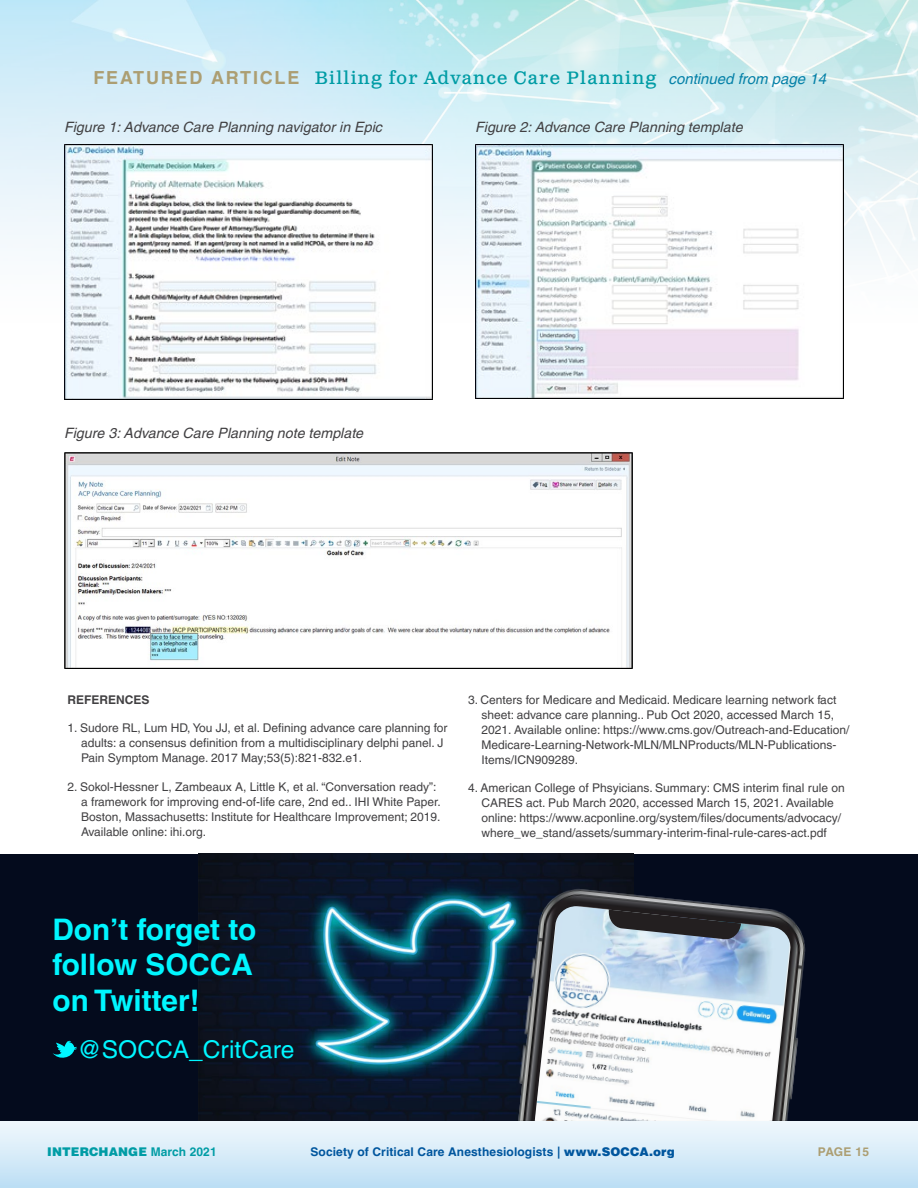
<style>
.page{position:relative;width:918px;height:1188px;background:#fff}
.page>*{position:absolute;margin:0;border:0;box-sizing:border-box;transform-origin:0 0}
.t1{font:700 29.7px/35.7px "Helvetica LT Pro";color:#00f6ff;text-align:justify}
.t2{font:24.6px "Helvetica LT Pro";color:#00f6ff}
.t3{font:18px "Clarendon Text Pro";letter-spacing:.07em;color:#009ca5}
.t4{font:italic 14.25px "Helvetica LT Pro";color:#414042}
.t5{font:12px/15px "Helvetica LT Pro";color:#414042}
.t6{font:700 12px "Helvetica LT Pro";letter-spacing:.01em;color:#00569e}
.t7{font:900 12px "Helvetica LT Pro";letter-spacing:.01em;color:#009ca5}
.t8{font:700 12px "Helvetica LT Pro";color:#414042}
.t9{font:700 12px "Helvetica LT Pro";letter-spacing:.005em;color:#ac9e72}
.s1{font-family:"Helvetica LT Pro";font-weight:700;color:#ac9e72}
.s2{font-family:"Helvetica LT Pro";font-style:italic;font-size:15px;color:#0581a8}
.s3{font-weight:700}
.s4{font-weight:900}
</style>
<div class="page">
<svg style="left:0;top:1121px;width:918px;height:67px;background:#d6ebf8"></svg>
<img style="left:0;top:0;width:918px;height:330px">
<img style="left:64px;top:145px;width:368px;height:255px">
<img style="left:475px;top:145px;width:368px;height:253px">
<img style="left:64px;top:452px;width:568px;height:216px">
<div style="left:0;top:854px;width:918px;height:267px;background:#040b1d"></div>
<img style="left:198px;top:854px;width:433px;height:267px">
<svg style="left:53px;top:1041px;width:24px;height:17px"></svg>
<img style="left:508px;top:881px;width:298px;height:240px">
<img style="left:535px;top:906px;width:256px;height:215px">
<svg style="left:608px;top:910px;width:133px;height:30px;background:#4a4c51"></svg>
<h3 class="t3" style="left:93px;top:67px;width:734px"><span class="s1">FEATURED ARTICLE</span> Billing for Advance Care Planning <span class="s2">continued from page 14</span></h3>
<p class="t4" style="left:475px;top:118px;width:269px">Figure 2: Advance Care Planning template</p>
<p class="t4" style="left:64px;top:118px;width:319px">Figure 1: Advance Care Planning navigator in Epic</p>
<p class="t4" style="left:64px;top:424px;width:301px">Figure 3: Advance Care Planning note template</p>
<p class="t8" style="left:68px;top:692px;width:84px">REFERENCES</p>
<p class="t5" style="left:81px;top:721px;width:368px;text-indent:-14px">1. Sudore RL, Lum HD, You JJ, et al. Defining advance care planning for adults: a consensus definition from a multidisciplinary delphi panel. J<br>Pain Symptom Manage. 2017 May;53(5):821-832.e1.</p>
<p class="t5" style="left:81px;top:779px;width:361px;text-indent:-14px">2. Sokol-Hessner L, Zambeaux A, Little K, et al. “Conversation ready”: a framework for improving end-of-life care, 2nd ed.. IHI White Paper.<br>Boston, Massachusetts: Institute for Healthcare Improvement; 2019.<br>Available online: ihi.org.</p>
<p class="t5" style="left:482px;top:692px;width:370px;text-indent:-14px">3. Centers for Medicare and Medicaid. Medicare learning network fact sheet: advance care planning.. Pub Oct 2020, accessed March 15, 2021. Available online: https://www.cms.gov/Outreach-and-Education/ Medicare-Learning-Network-MLN/MLNProducts/MLN-Publications-Items/ICN909289.</p>
<p class="t5" style="left:482px;top:781px;width:365px;text-indent:-14px">4. American College of Phsyicians. Summary: CMS interim final rule on CARES act. Pub March 2020, accessed March 15, 2021. Available online: https://www.acponline.org/system/files/documents/advocacy/ where_we_stand/assets/summary-interim-final-rule-cares-act.pdf</p>
<h1 class="t1" style="left:53px;top:912px;width:205px">Don’t forget to follow SOCCA on Twitter!</h1>
<h2 class="t2" style="left:77px;top:1035px;width:219px">@SOCCA_CritCare</h2>
<p class="t7" style="left:47px;top:1144px;width:171px">INTERCHANGE <span class="s3">March 2021</span></p>
<p class="t6" style="left:310px;top:1145px;width:366px">Society of Critical Care Anesthesiologists | <span class="s4">www.SOCCA.org</span></p>
<p class="t9" style="left:818px;top:1145px;width:53px">PAGE 15</p>
</div>
